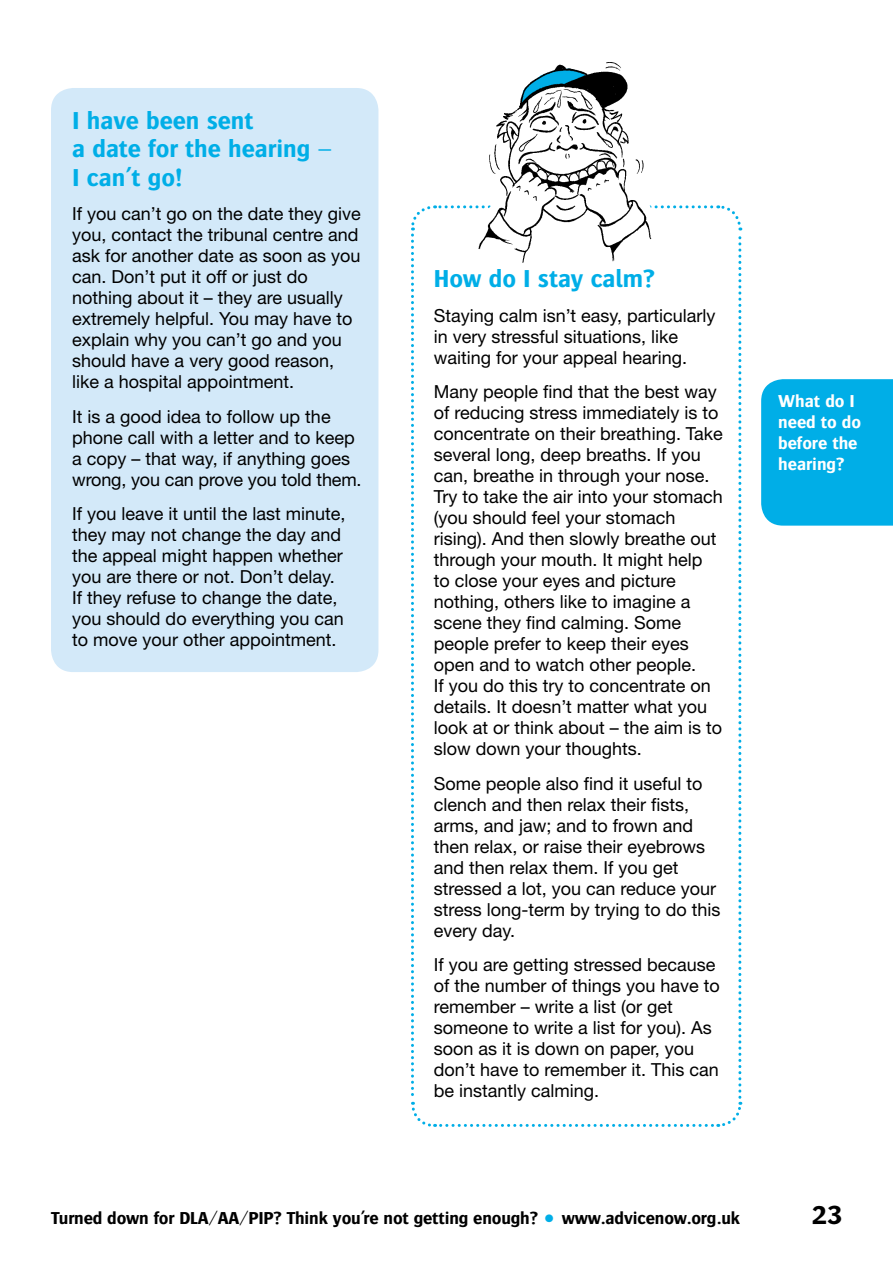
<style>
.page{position:relative;width:893px;height:1263px;background:#fff}
.page>*{position:absolute;margin:0;border:0;box-sizing:border-box;transform-origin:0 0}
.t1{font:700 27px "Bosis";color:#000}
.t2{font:700 25.5px/28.5px "Bosis";color:#00aee7}
.t3{font:18px/21px "Helvetica Neue";color:#000}
.t4{font:700 18px "Bosis";letter-spacing:-.005em;color:#000}
.t5{font:700 18px/21px "Bosis";color:#fff}
.s1{font-size:30px;color:#00aee7}
</style>
<div class="page">
<div style="left:761px;top:379px;width:131px;height:147px;background:#00aee7"></div>
<div style="left:51px;top:88px;width:327px;height:584px;background:#d3e9f9;border-radius:22px"></div>
<svg style="left:411px;top:205px;width:332px;height:922px"></svg>
<img style="left:474px;top:62px;width:181px;height:204px">
<h2 class="t2" style="left:72px;top:105px;width:262px">I have been sent<br>a date for the hearing –<br>I can’t go!</h2>
<p class="t3" style="left:72px;top:203px;width:290px">If you can’t go on the date they give you, contact the tribunal centre and ask for another date as soon as you can. Don’t put it off or just do nothing about it – they are usually extremely helpful. You may have to explain why you can’t go and you should have a very good reason, like a hospital appointment.</p>
<p class="t3" style="left:72px;top:406px;width:291px">It is a good idea to follow up the phone call with a letter and to keep a copy – that way, if anything goes wrong, you can prove you told them.</p>
<p class="t3" style="left:72px;top:503px;width:275px">If you leave it until the last minute, they may not change the day and the appeal might happen whether you are there or not. Don’t delay.<br>If they refuse to change the date, you should do everything you can to move your other appointment.</p>
<h2 class="t2" style="left:434px;top:264px;width:223px">How do I stay calm?</h2>
<p class="t3" style="left:434px;top:304px;width:283px">Staying calm isn’t easy, particularly in very stressful situations, like waiting for your appeal hearing.</p>
<p class="t3" style="left:434px;top:381px;width:291px">Many people find that the best way of reducing stress immediately is to concentrate on their breathing. Take several long, deep breaths. If you can, breathe in through your nose.<br>Try to take the air into your stomach (you should feel your stomach rising). And then slowly breathe out through your mouth. It might help to close your eyes and picture nothing, others like to imagine a scene they find calming. Some people prefer to keep their eyes open and to watch other people.<br>If you do this try to concentrate on details. It doesn’t matter what you look at or think about – the aim is to slow down your thoughts.</p>
<p class="t3" style="left:434px;top:772px;width:288px">Some people also find it useful to clench and then relax their fists, arms, and jaw; and to frown and then relax, or raise their eyebrows and then relax them. If you get stressed a lot, you can reduce your stress long-term by trying to do this every day.</p>
<p class="t3" style="left:434px;top:954px;width:288px">If you are getting stressed because of the number of things you have to remember – write a list (or get someone to write a list for you). As soon as it is down on paper, you don’t have to remember it. This can be instantly calming.</p>
<p class="t5" style="left:778px;top:390px;width:84px">What do I need to do before the hearing?</p>
<p class="t4" style="left:51px;top:1208px;width:691px">Turned down for DLA/AA/PIP? Think you’re not getting enough? <span class="s1">•</span> www.advicenow.org.uk</p>
<h1 class="t1" style="left:812px;top:1200px;width:32px">23</h1>
</div>
